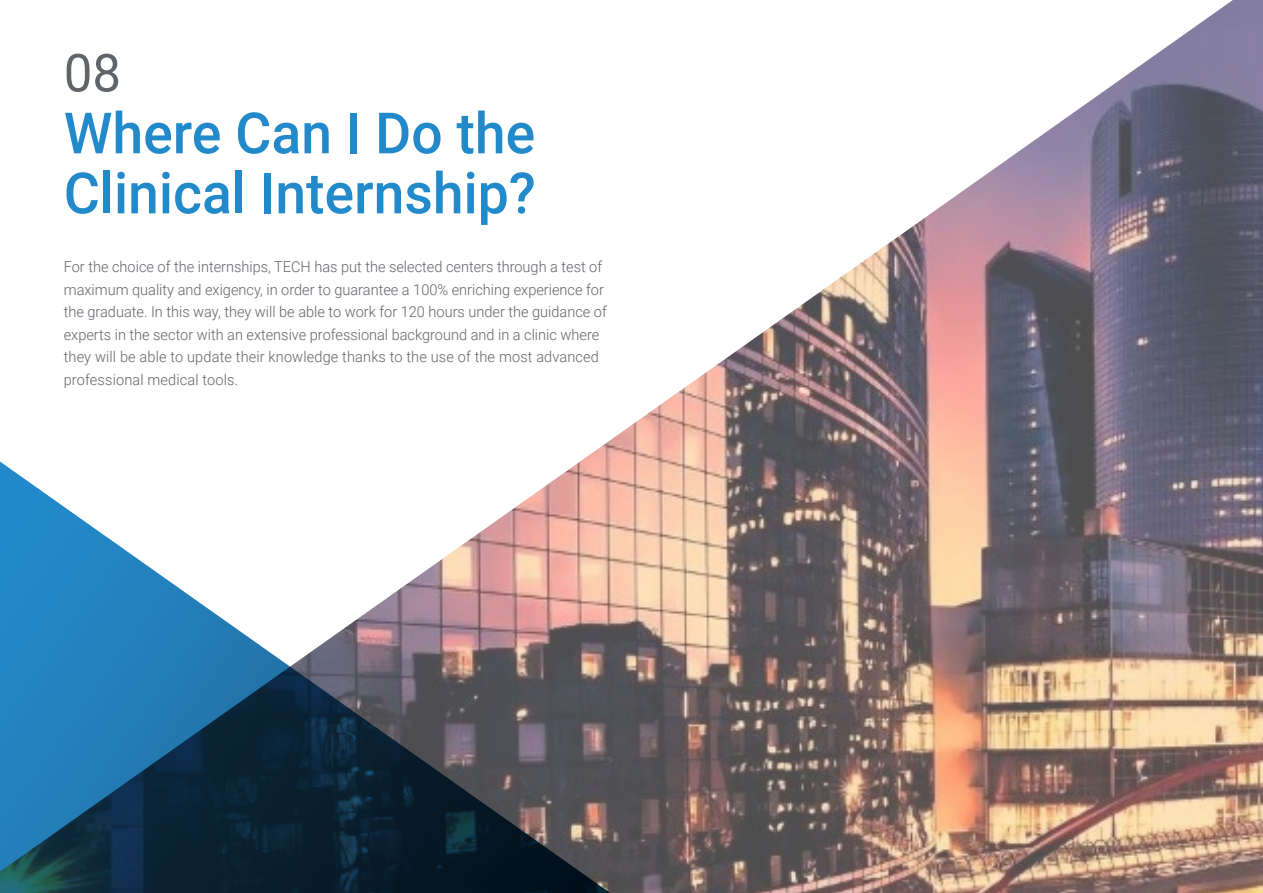
<style>
.page{position:relative;width:1263px;height:893px;background:#fff}
.page>*{position:absolute;margin:0;border:0;box-sizing:border-box;transform-origin:0 0}
.t1{font:500 57px/60px "Roboto";color:#2289ca}
.t2{font:52.5px "Roboto";color:#61646a}
.t3{font:300 15px/22.5px "Roboto";color:#61646a}
</style>
<div class="page">
<img style="left:602px;top:0;width:661px;height:893px">
<svg style="left:0;top:446px;width:640px;height:447px"></svg>
<h2 class="t2" style="left:64px;top:36px;width:59px">08</h2>
<h1 class="t1" style="left:64px;top:101px;width:473px">Where Can I Do the<br>Clinical Internship?</h1>
<p class="t3" style="left:64px;top:255px;width:545px">For the choice of the internships, TECH has put the selected centers through a test of maximum quality and exigency, in order to guarantee a 100% enriching experience for the graduate. In this way, they will be able to work for 120 hours under the guidance of experts in the sector with an extensive professional background and in a clinic where they will be able to update their knowledge thanks to the use of the most advanced professional medical tools.</p>
</div>
